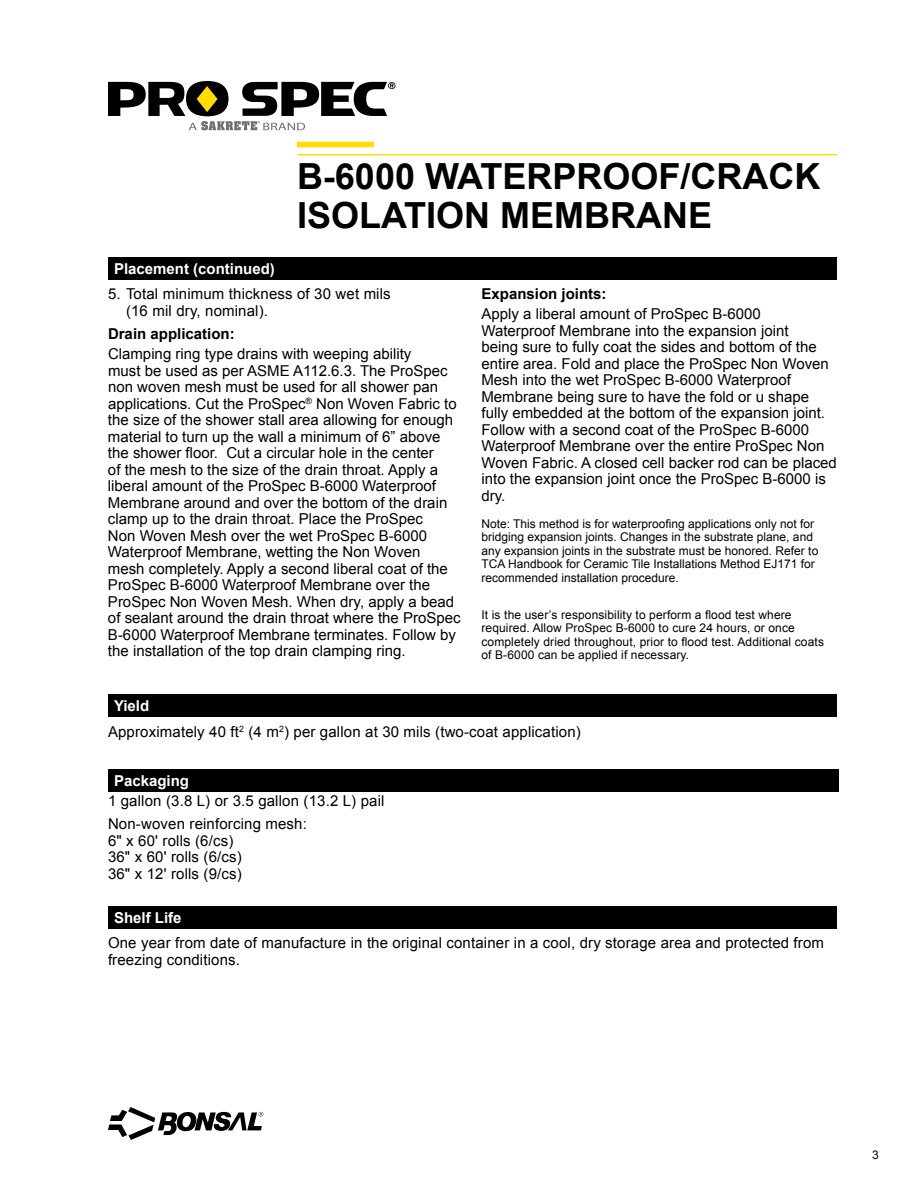
<style>
.page{position:relative;width:918px;height:1188px;background:#fff}
.page>*{position:absolute;margin:0;border:0;box-sizing:border-box;transform-origin:0 0}
.t1{font:700 36px/39px "Arial";color:#000}
.t2{font:15px/16.5px "Arial";color:#000}
.t3{font:700 15px "Arial";color:#fff}
.t4{font:700 15px "Arial";color:#000}
.t5{font:12px/13.5px "Arial";color:#000}
</style>
<div class="page">
<svg style="left:108px;top:82px;width:287px;height:48px"></svg>
<div style="left:297px;top:142px;width:77px;height:5px;background:#fd0"></div>
<hr style="left:298px;top:154px;width:539px;height:1px;background:#fd0">
<svg style="left:108px;top:1107px;width:155px;height:33px"></svg>
<div style="left:108px;top:770px;width:730px;height:22px;background:#000"></div>
<div style="left:108px;top:907px;width:729px;height:22px;background:#000"></div>
<div style="left:108px;top:694px;width:729px;height:23px;background:#000"></div>
<div style="left:108px;top:257px;width:729px;height:23px;background:#000"></div>
<h1 class="t1" style="left:297px;top:158px;width:525px">B-6000 WATERPROOF/CRACK<br>ISOLATION MEMBRANE</h1>
<p class="t3" style="left:114px;top:258px;width:162px">Placement (continued)</p>
<p class="t2" style="left:126px;top:286px;width:266px;text-indent:-18px">5. Total minimum thickness of 30 wet mils (16 mil dry, nominal).</p>
<p class="t4" style="left:108px;top:324px;width:128px">Drain application:</p>
<p class="t2" style="left:108px;top:346px;width:354px">Clamping ring type drains with weeping ability<br>must be used as per ASME A112.6.3. The ProSpec non woven mesh must be used for all shower pan applications. Cut the ProSpec<sup>®</sup> Non Woven Fabric to the size of the shower stall area allowing for enough material to turn up the wall a minimum of 6” above the shower floor. Cut a circular hole in the center<br>of the mesh to the size of the drain throat. Apply a liberal amount of the ProSpec B-6000 Waterproof Membrane around and over the bottom of the drain clamp up to the drain throat. Place the ProSpec<br>Non Woven Mesh over the wet ProSpec B-6000<br>Waterproof Membrane, wetting the Non Woven mesh completely. Apply a second liberal coat of the ProSpec B-6000 Waterproof Membrane over the ProSpec Non Woven Mesh. When dry, apply a bead of sealant around the drain throat where the ProSpec B-6000 Waterproof Membrane terminates. Follow by the installation of the top drain clamping ring.</p>
<p class="t3" style="left:114px;top:696px;width:37px">Yield</p>
<p class="t4" style="left:481px;top:284px;width:127px">Expansion joints:</p>
<p class="t2" style="left:481px;top:306px;width:357px">Apply a liberal amount of ProSpec B-6000<br>Waterproof Membrane into the expansion joint<br>being sure to fully coat the sides and bottom of the entire area. Fold and place the ProSpec Non Woven Mesh into the wet ProSpec B-6000 Waterproof Membrane being sure to have the fold or u shape fully embedded at the bottom of the expansion joint.<br>Follow with a second coat of the ProSpec B-6000<br>Waterproof Membrane over the entire ProSpec Non Woven Fabric. A closed cell backer rod can be placed into the expansion joint once the ProSpec B-6000 is dry.</p>
<p class="t5" style="left:482px;top:517px;width:338px">Note: This method is for waterproofing applications only not for bridging expansion joints. Changes in the substrate plane, and any expansion joints in the substrate must be honored. Refer to TCA Handbook for Ceramic Tile Installations Method EJ171 for recommended installation procedure.</p>
<p class="t5" style="left:482px;top:608px;width:344px">It is the user’s responsibility to perform a flood test where required. Allow ProSpec B-6000 to cure 24 hours, or once completely dried throughout, prior to flood test. Additional coats of B-6000 can be applied if necessary.</p>
<p class="t2" style="left:108px;top:723px;width:474px">Approximately 40 ft<sup>2</sup> (4 m<sup>2</sup>) per gallon at 30 mils (two-coat application)</p>
<p class="t3" style="left:114px;top:771px;width:77px">Packaging</p>
<p class="t2" style="left:108px;top:789px;width:278px;line-height:23.2px">1 gallon (3.8 L) or 3.5 gallon (13.2 L) pail<br>Non-woven reinforcing mesh:</p>
<p class="t2" style="left:108px;top:832px;width:135px">6" x 60' rolls (6/cs)<br>36" x 60' rolls (6/cs)<br>36" x 12' rolls (9/cs)</p>
<p class="t3" style="left:114px;top:908px;width:69px">Shelf Life</p>
<p class="t2" style="left:108px;top:935px;width:718px">One year from date of manufacture in the original container in a cool, dry storage area and protected from freezing conditions.</p>
<p class="t5" style="left:872px;top:1148px;width:8px">3</p>
</div>
